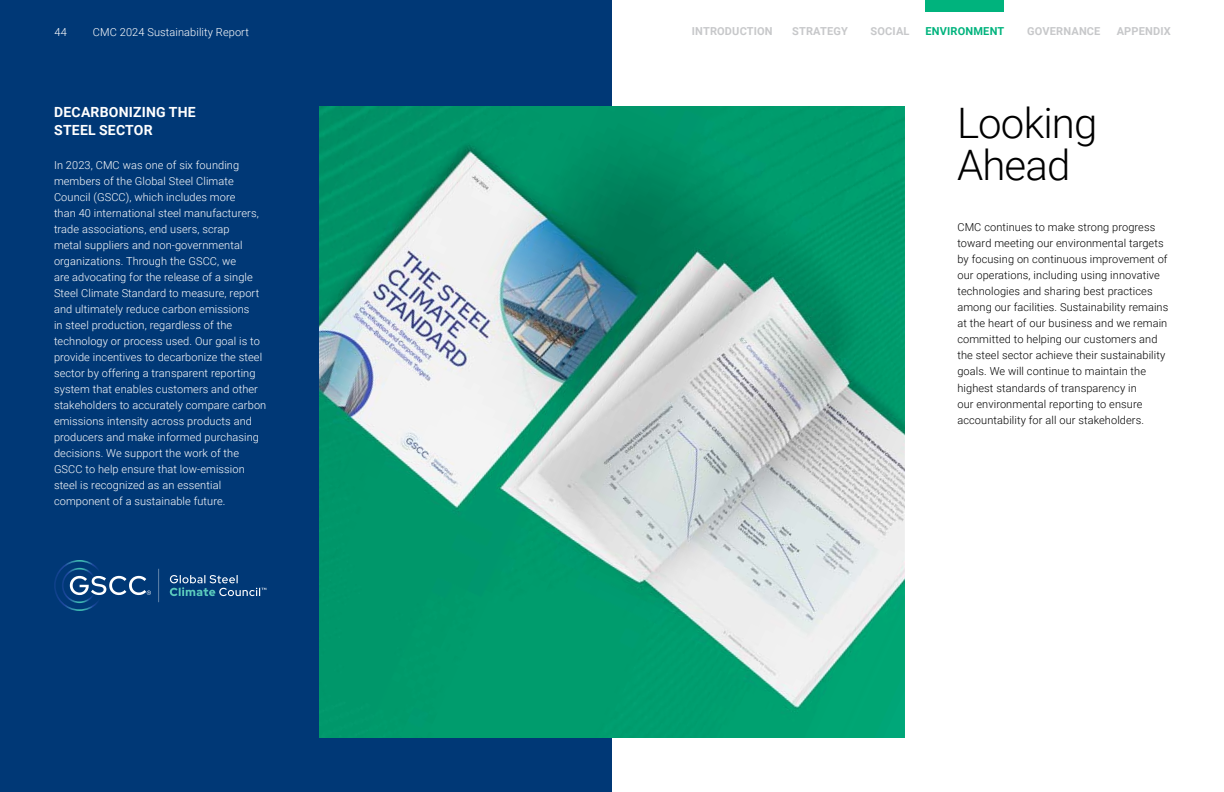
<style>
.page{position:relative;width:1224px;height:792px;background:#fff}
.page>*{position:absolute;margin:0;border:0;box-sizing:border-box;transform-origin:0 0}
.t1{font:300 42px/42px "Roboto";letter-spacing:-.02em;color:#000}
.t2{font:700 14px/18px "Roboto";letter-spacing:.015em;color:#fff}
.t3{font:300 11px/16px "Roboto";letter-spacing:.01em;color:#fff}
.t4{font:300 11px/16px "Roboto";letter-spacing:.01em;color:#000}
.t5{font:700 11px "Roboto";letter-spacing:.015em;color:#c7c8ca}
.t6{font:700 11px "Roboto";letter-spacing:.015em;color:#00b37d}
</style>
<div class="page">
<div style="left:0;top:0;width:612px;height:792px;background:#003876"></div>
<img style="left:320px;top:107px;width:584px;height:631px">
<hr style="left:158px;top:569px;width:1px;height:33px;background:#fff">
<svg style="left:54px;top:560px;width:97px;height:51px"></svg>
<svg style="left:170px;top:575px;width:96px;height:21px"></svg>
<div style="left:925px;top:0;width:79px;height:12px;background:#00b37d"></div>
<p class="t3" style="left:55px;top:24px;width:14px">44</p>
<p class="t3" style="left:93px;top:24px;width:157px">CMC 2024 Sustainability Report</p>
<p class="t5" style="left:692px;top:23px;width:82px">INTRODUCTION</p>
<p class="t5" style="left:792px;top:23px;width:57px">STRATEGY</p>
<p class="t5" style="left:871px;top:23px;width:41px">SOCIAL</p>
<p class="t6" style="left:926px;top:23px;width:80px">ENVIRONMENT</p>
<p class="t5" style="left:1027px;top:23px;width:75px">GOVERNANCE</p>
<p class="t5" style="left:1117px;top:23px;width:56px">APPENDIX</p>
<p class="t2" style="left:54px;top:103px;width:143px">DECARBONIZING THE<br>STEEL SECTOR</p>
<p class="t3" style="left:54px;top:157px;width:214px">In 2023, CMC was one of six founding members of the Global Steel Climate Council (GSCC), which includes more<br>than 40 international steel manufacturers, trade associations, end users, scrap<br>metal suppliers and non-governmental organizations. Through the GSCC, we<br>are advocating for the release of a single Steel Climate Standard to measure, report and ultimately reduce carbon emissions<br>in steel production, regardless of the technology or process used. Our goal is to provide incentives to decarbonize the steel sector by offering a transparent reporting system that enables customers and other stakeholders to accurately compare carbon emissions intensity across products and producers and make informed purchasing decisions. We support the work of the GSCC to help ensure that low-emission steel is recognized as an essential component of a sustainable future.</p>
<h1 class="t1" style="left:957px;top:101px;width:142px">Looking<br>Ahead</h1>
<p class="t4" style="left:957px;top:219px;width:212px">CMC continues to make strong progress toward meeting our environmental targets by focusing on continuous improvement of our operations, including using innovative technologies and sharing best practices among our facilities. Sustainability remains at the heart of our business and we remain committed to helping our customers and the steel sector achieve their sustainability goals. We will continue to maintain the highest standards of transparency in<br>our environmental reporting to ensure accountability for all our stakeholders.</p>
</div>
